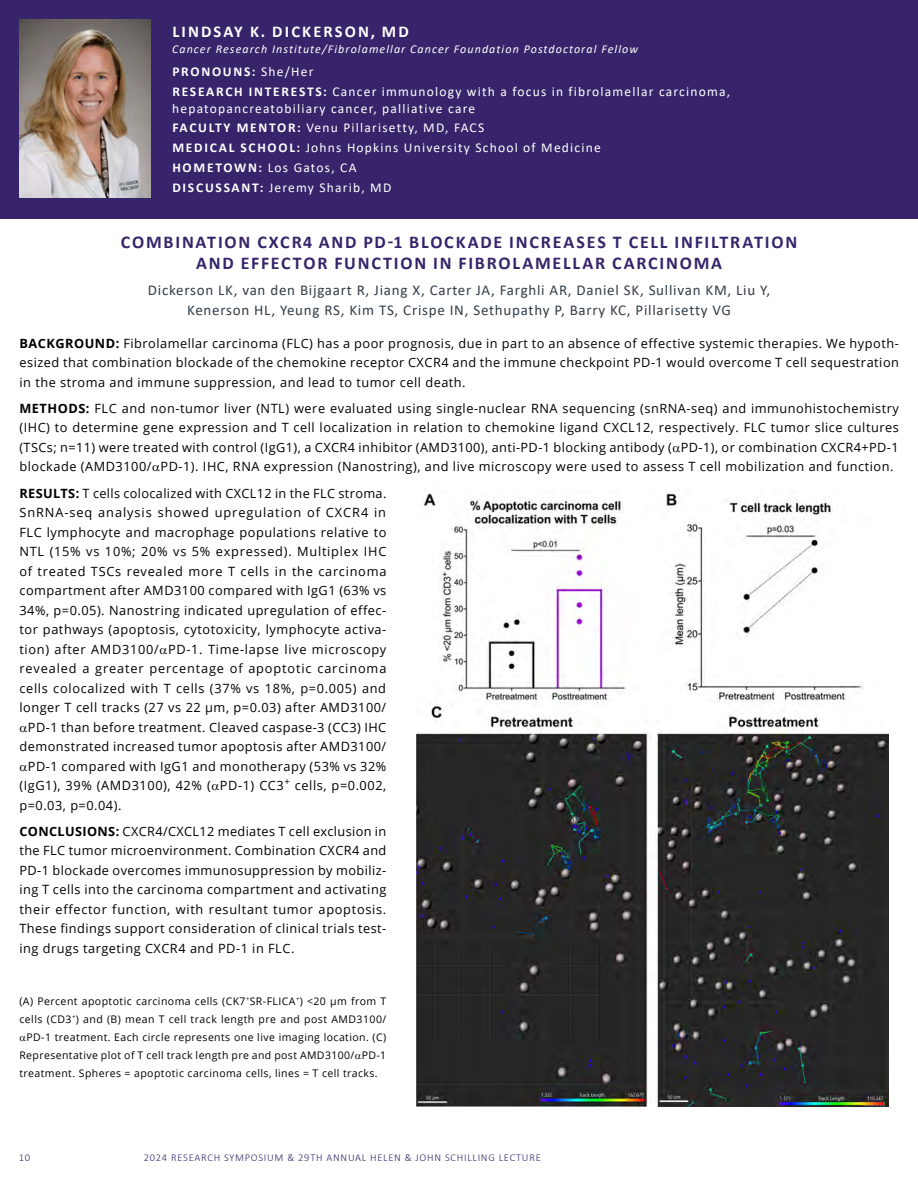
<style>
.page{position:relative;width:918px;height:1188px;background:#fff}
.page>*{position:absolute;margin:0;border:0;box-sizing:border-box;transform-origin:0 0}
.t1{font:700 18px/21px "Calibri";letter-spacing:.1em;color:#37246a;text-align:center}
.t2{font:700 16.5px "Calibri";letter-spacing:.13em;color:#fff}
.t3{font:15px/19.5px "Calibri";letter-spacing:.05em;color:#333e48;text-align:center}
.t4{font:13.5px/19.8px "Calibri";letter-spacing:.09em;color:#fff}
.t5{font:12.75px/19.5px "Open Sans";letter-spacing:.04em;color:#000;text-align:justify}
.t6{font:12.75px "Open Sans";letter-spacing:.06em;color:#000}
.t7{font:12.75px "Open Sans";letter-spacing:.07em;color:#000}
.t8{font:12.75px "Open Sans";letter-spacing:.075em;color:#000}
.t9{font:italic 12px "Calibri";letter-spacing:.09em;color:#fff}
.t10{font:10.5px "Open Sans";letter-spacing:.04em;color:#000}
.t11{font:300 10.5px "Calibri";letter-spacing:.07em;color:#37246a}
.s1{font-weight:700}
</style>
<div class="page">
<div style="left:0;top:0;width:918px;height:218px;background:#37246a"></div>
<img style="left:19px;top:20px;width:132px;height:177px">
<img style="left:416px;top:492px;width:473px;height:615px">
<p class="t2" style="left:172px;top:20px;width:238px">LINDSAY K. DICKERSON, MD</p>
<p class="t9" style="left:172px;top:41px;width:467px">Cancer Research Institute/Fibrolamellar Cancer Foundation Postdoctoral Fellow</p>
<p class="t4" style="left:172px;top:62px;width:559px"><span class="s1">PRONOUNS:</span> She/Her<br><span class="s1">RESEARCH INTERESTS:</span> Cancer immunology with a focus in fibrolamellar carcinoma,</p>
<p class="t4" style="left:172px;top:98px;width:430px">hepatopancreatobiliary cancer, palliative care<br><span class="s1">FACULTY MENTOR:</span> Venu Pillarisetty, MD, FACS<br><span class="s1">MEDICAL SCHOOL:</span> Johns Hopkins University School of Medicine <span class="s1">HOMETOWN:</span> Los Gatos, CA<br><span class="s1">DISCUSSANT:</span> Jeremy Sharib, MD</p>
<h1 class="t1" style="left:121px;top:231px;width:678px">COMBINATION CXCR4 AND PD-1 BLOCKADE INCREASES T CELL INFILTRATION<br>AND EFFECTOR FUNCTION IN FIBROLAMELLAR CARCINOMA</h1>
<p class="t3" style="left:148px;top:280px;width:624px">Dickerson LK, van den Bijgaart R, Jiang X, Carter JA, Farghli AR, Daniel SK, Sullivan KM, Liu Y,<br>Kenerson HL, Yeung RS, Kim TS, Crispe IN, Sethupathy P, Barry KC, Pillarisetty VG</p>
<p class="t5" style="left:19px;top:333px;width:881px"><span class="s1">BACKGROUND:</span> Fibrolamellar carcinoma (FLC) has a poor prognosis, due in part to an absence of effective systemic therapies. We hypoth&shy;esized that combination blockade of the chemokine receptor CXCR4 and the immune checkpoint PD-1 would overcome T cell sequestration in the stroma and immune suppression, and lead to tumor cell death.</p>
<p class="t5" style="left:19px;top:398px;width:881px"><span class="s1">METHODS:</span> FLC and non-tumor liver (NTL) were evaluated using single-nuclear RNA sequencing (snRNA-seq) and immunohistochemistry (IHC) to determine gene expression and T cell localization in relation to chemokine ligand CXCL12, respectively. FLC tumor slice cultures (TSCs; n=11) were treated with control (IgG1), a CXCR4 inhibitor (AMD3100), anti-PD-1 blocking antibody ( PD-1), or combination CXCR4+PD-1 blockade (AMD3100/ PD-1). IHC, RNA expression (Nanostring), and live microscopy were used to assess T cell mobilization and function.</p>
<p class="t5" style="left:19px;top:483px;width:369px"><span class="s1">RESULTS:</span> T cells colocalized with CXCL12 in the FLC stroma.</p>
<p class="t8" style="left:19px;top:504px;width:368px">SnRNA-seq analysis showed upregulation of CXCR4 in</p>
<p class="t5" style="left:19px;top:522px;width:368px">FLC lymphocyte and macrophage populations relative to</p>
<p class="t6" style="left:19px;top:543px;width:368px">NTL (15% vs 10%; 20% vs 5% expressed). Multiplex IHC</p>
<p class="t6" style="left:19px;top:562px;width:369px">of treated TSCs revealed more T cells in the carcinoma</p>
<p class="t5" style="left:19px;top:580px;width:368px">compartment after AMD3100 compared with IgG1 (63% vs</p>
<p class="t5" style="left:19px;top:600px;width:368px">34%, p=0.05). Nanostring indicated upregulation of effec-</p>
<p class="t5" style="left:19px;top:619px;width:368px">tor pathways (apoptosis, cytotoxicity, lymphocyte activa-</p>
<p class="t5" style="left:19px;top:639px;width:368px">tion) after AMD3100/ PD-1. Time-lapse live microscopy</p>
<p class="t7" style="left:19px;top:660px;width:369px">revealed a greater percentage of apoptotic carcinoma</p>
<p class="t5" style="left:19px;top:678px;width:368px">cells colocalized with T cells (37% vs 18%, p=0.005) and</p>
<p class="t5" style="left:19px;top:697px;width:368px">longer T cell tracks (27 vs 22 μm, p=0.03) after AMD3100/</p>
<p class="t5" style="left:28px;top:717px;width:360px">PD-1 than before treatment. Cleaved caspase-3 (CC3) IHC</p>
<p class="t5" style="left:19px;top:736px;width:368px">demonstrated increased tumor apoptosis after AMD3100/</p>
<p class="t5" style="left:28px;top:756px;width:360px">PD-1 compared with IgG1 and monotherapy (53% vs 32%</p>
<p class="t5" style="left:19px;top:775px;width:368px">(IgG1), 39% (AMD3100), 42% ( PD-1) CC3<sup>+</sup> cells, p=0.002,</p>
<p class="t5" style="left:19px;top:795px;width:104px">p=0.03, p=0.04).</p>
<p class="t5" style="left:19px;top:821px;width:368px"><span class="s1">CONCLUSIONS:</span> CXCR4/CXCL12 mediates T cell exclusion in the FLC tumor microenvironment. Combination CXCR4 and PD-1 blockade overcomes immunosuppression by mobiliz&shy;ing T cells into the carcinoma compartment and activating their effector function, with resultant tumor apoptosis.<br>These findings support consideration of clinical trials test&shy;ing drugs targeting CXCR4 and PD-1 in FLC.</p>
<p class="t10" style="left:19px;top:994px;width:368px">(A) Percent apoptotic carcinoma cells (CK7<sup>+</sup>SR-FLICA<sup>+</sup>) &lt;20 μm from T</p>
<p class="t10" style="left:19px;top:1012px;width:368px">cells (CD3<sup>+</sup>) and (B) mean T cell track length pre and post AMD3100/</p>
<p class="t10" style="left:26px;top:1030px;width:361px">PD-1 treatment. Each circle represents one live imaging location. (C)</p>
<p class="t10" style="left:19px;top:1048px;width:368px">Representative plot of T cell track length pre and post AMD3100/ PD-1</p>
<p class="t10" style="left:19px;top:1066px;width:360px">treatment. Spheres = apoptotic carcinoma cells, lines = T cell tracks.</p>
<p class="t11" style="left:19px;top:1151px;width:13px">10</p>
<p class="t11" style="left:144px;top:1151px;width:398px">2024 RESEARCH SYMPOSIUM &amp; 29TH ANNUAL HELEN &amp; JOHN SCHILLING LECTURE</p>
</div>
